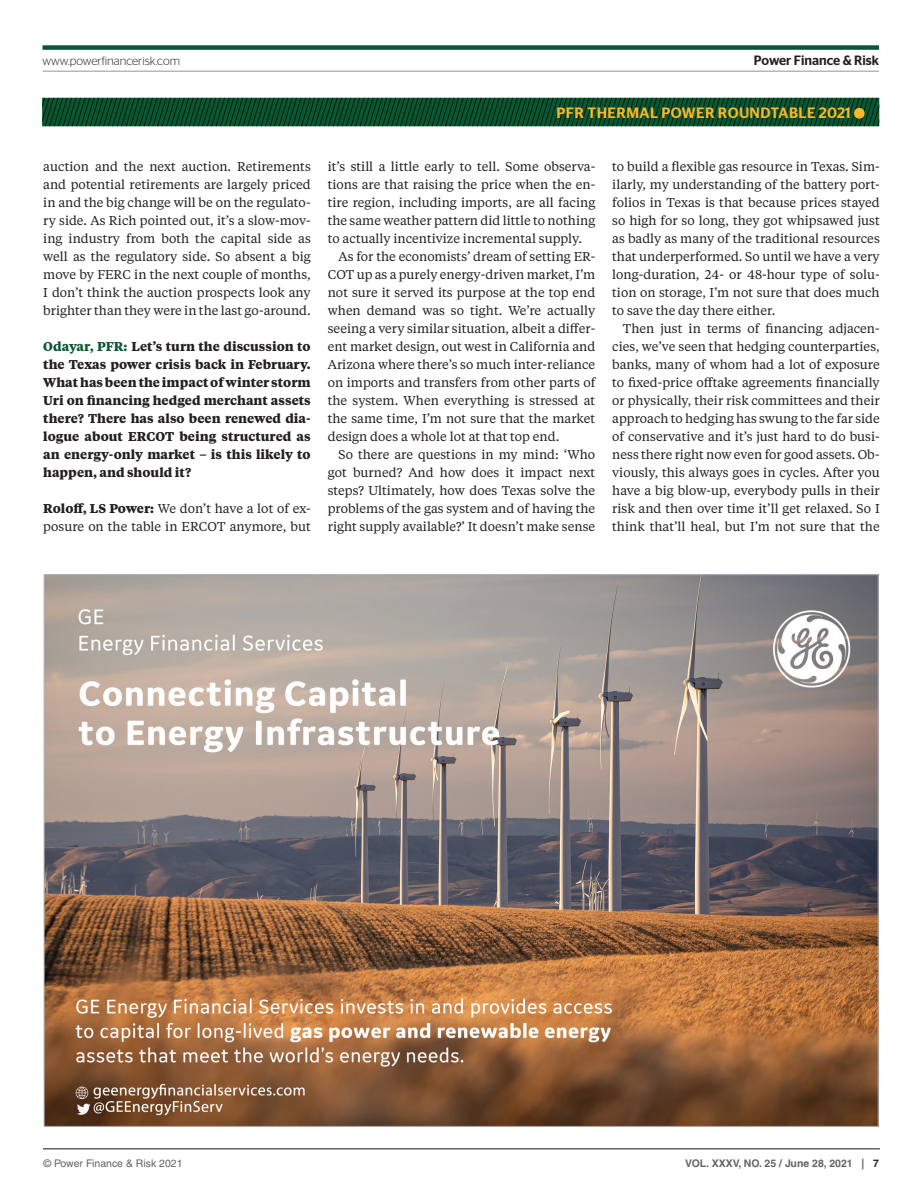
<style>
.page{position:relative;width:918px;height:1188px;background:#fff}
.page>*{position:absolute;margin:0;border:0;box-sizing:border-box;transform-origin:0 0}
.t1{font:500 15px "Stag Sans";letter-spacing:.03em;color:#fcb828}
.t2{font:500 13.5px "Stag Sans";color:#231f20}
.t3{font:12.75px/18px "Tiempos Text";color:#231f20;text-align:justify}
.t4{font:700 12.75px/18px "Tiempos Text";color:#231f20;text-align:justify}
.t5{font:300 12px "Stag Sans";color:#231f20}
.t6{font:700 10.5px "Helvetica LT Std";color:#636366}
.t7{font:10.5px "Helvetica LT Std";color:#636366}
.s1{color:#0a5733}
.s2{font-weight:700}
.s3{color:#231f20}
</style>
<div class="page">
<div style="left:43px;top:45px;width:836px;height:5px;background:#0a5733"></div>
<hr style="left:43px;top:71px;width:836px;height:1px;background:#939598">
<hr style="left:43px;top:1148px;width:837px;height:2px;background:#636366">
<svg style="left:42px;top:98px;width:837px;height:28px;background:#074929"></svg>
<div style="left:854px;top:108px;width:11px;height:11px;background:#fcb828;border-radius:50%"></div>
<img style="left:46px;top:576px;width:831px;height:549px">
<p class="t5" style="left:43px;top:54px;width:139px">www.powerfinancerisk.com</p>
<p class="t2" style="left:754px;top:52px;width:127px">Power Finance &amp; Risk</p>
<p class="t1" style="left:557px;top:104px;width:296px">PFR THERMAL POWER ROUNDTABLE 2021</p>
<p class="t3" style="left:43px;top:157px;width:269px">auction and the next auction. Retirements and potential retirements are largely priced in and the big change will be on the regulato&shy;ry side. As Rich pointed out, it’s a slow-mov&shy;ing industry from both the capital side as well as the regulatory side. So absent a big move by FERC in the next couple of months, I don’t think the auction prospects look any brighter than they were in the last go-around.</p>
<p class="t4" style="left:43px;top:337px;width:269px"><span class="s1">Odayar, PFR:</span> Let’s turn the discussion to the Texas power crisis back in February.<br>What has been the impact of winter storm Uri on financing hedged merchant assets there? There has also been renewed dia&shy;logue about ERCOT being structured as an energy-only market – is this likely to happen, and should it?</p>
<p class="t3" style="left:43px;top:499px;width:269px"><span class="s2">Roloff, LS Power:</span> We don’t have a lot of ex&shy;posure on the table in ERCOT anymore, but</p>
<p class="t3" style="left:328px;top:157px;width:269px">it’s still a little early to tell. Some observa&shy;tions are that raising the price when the en&shy;tire region, including imports, are all facing the same weather pattern did little to nothing to actually incentivize incremental supply.</p>
<p class="t3" style="left:328px;top:247px;width:269px;text-indent:11px">As for the economists’ dream of setting ER-COT up as a purely energy-driven market, I’m not sure it served its purpose at the top end when demand was so tight. We’re actually seeing a very similar situation, albeit a differ&shy;ent market design, out west in California and Arizona where there’s so much inter-reliance on imports and transfers from other parts of the system. When everything is stressed at the same time, I’m not sure that the market design does a whole lot at that top end.</p>
<p class="t3" style="left:328px;top:445px;width:269px;text-indent:11px">So there are questions in my mind: ‘Who got burned? And how does it impact next steps? Ultimately, how does Texas solve the problems of the gas system and of having the right supply available?’ It doesn’t make sense</p>
<p class="t3" style="left:612px;top:157px;width:269px">to build a flexible gas resource in Texas. Sim&shy;ilarly, my understanding of the battery port&shy;folios in Texas is that because prices stayed so high for so long, they got whipsawed just as badly as many of the traditional resources that underperformed. So until we have a very long-duration, 24- or 48-hour type of solu&shy;tion on storage, I’m not sure that does much to save the day there either.</p>
<p class="t3" style="left:612px;top:319px;width:269px;text-indent:11px">Then just in terms of financing adjacen&shy;cies, we’ve seen that hedging counterparties, banks, many of whom had a lot of exposure to fixed-price offtake agreements financially or physically, their risk committees and their approach to hedging has swung to the far side of conservative and it’s just hard to do busi&shy;ness there right now even for good assets. Ob&shy;viously, this always goes in cycles. After you have a big blow-up, everybody pulls in their risk and then over time it’ll get relaxed. So I think that’ll heal, but I’m not sure that the</p>
<p class="t7" style="left:43px;top:1158px;width:141px">© Power Finance &amp; Risk 2021</p>
<p class="t6" style="left:685px;top:1157px;width:195px">VOL. XXXV, NO. 25 / June 28, 2021 | <span class="s3">7</span></p>
</div>
